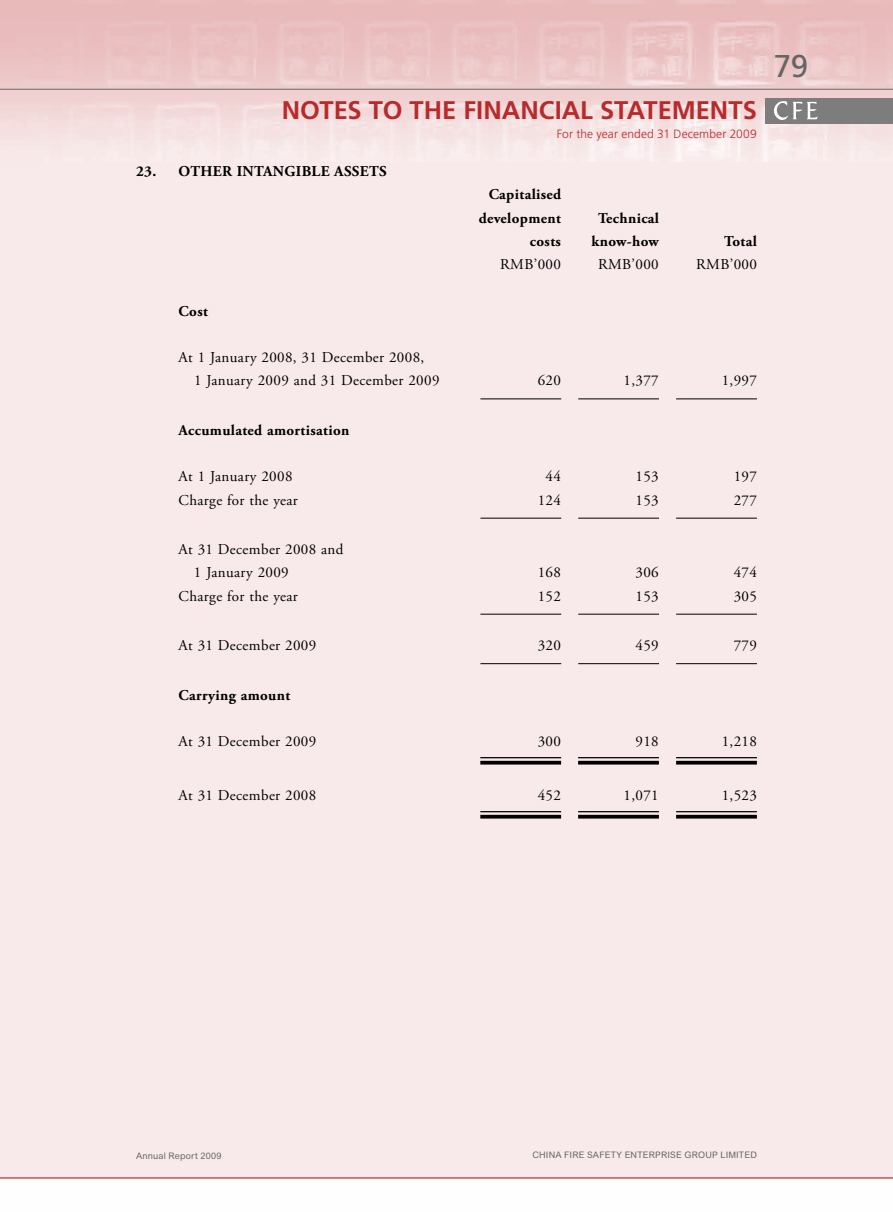
<style>
.page{position:relative;width:893px;height:1212px;background:#fff}
.page>*{position:absolute;margin:0;border:0;box-sizing:border-box;transform-origin:0 0}
.t1{font:31.5px "Frutiger LT Std";color:#666565}
.t2{font:700 25.5px "Frutiger LT Std";color:#b92a2c}
.t3{font:15px/23.2px "Adobe Garamond Pro";letter-spacing:.025em;color:#000}
.t4{font:700 15px/23.2px "Adobe Garamond Pro";letter-spacing:.025em;color:#000;text-align:right}
.t5{font:300 12px "Frutiger LT Std";letter-spacing:.01em;color:#b92a2c}
.t6{font:9px "Arial Rounded MT Std";letter-spacing:.025em;color:#666565}
</style>
<div class="page">
<div style="left:0;top:162px;width:893px;height:1016px;background:#f8eaea"></div>
<div style="left:765px;top:98px;width:128px;height:25px;background:#7d7d7d"></div>
<svg style="left:774px;top:101px;width:44px;height:19px"></svg>
<hr style="left:0;top:89px;width:893px;height:1px;background:#7d7d7d">
<hr style="left:0;top:1177px;width:893px;height:1px;background:#b92a2c">
<hr style="left:480px;top:398px;width:81px;height:1px;background:#000">
<hr style="left:578px;top:398px;width:81px;height:1px;background:#000">
<hr style="left:676px;top:398px;width:81px;height:1px;background:#000">
<hr style="left:480px;top:518px;width:81px;height:1px;background:#000">
<hr style="left:578px;top:518px;width:81px;height:1px;background:#000">
<hr style="left:676px;top:518px;width:81px;height:1px;background:#000">
<hr style="left:480px;top:614px;width:81px;height:1px;background:#000">
<hr style="left:578px;top:614px;width:81px;height:1px;background:#000">
<hr style="left:676px;top:614px;width:81px;height:1px;background:#000">
<hr style="left:480px;top:663px;width:81px;height:1px;background:#000">
<hr style="left:578px;top:663px;width:81px;height:1px;background:#000">
<hr style="left:676px;top:663px;width:81px;height:1px;background:#000">
<hr style="left:480px;top:757px;width:81px;height:1px;background:#000">
<hr style="left:480px;top:761px;width:81px;height:3px;background:#000">
<hr style="left:578px;top:757px;width:81px;height:1px;background:#000">
<hr style="left:578px;top:761px;width:81px;height:3px;background:#000">
<hr style="left:676px;top:757px;width:81px;height:1px;background:#000">
<hr style="left:676px;top:761px;width:81px;height:3px;background:#000">
<hr style="left:480px;top:811px;width:81px;height:1px;background:#000">
<hr style="left:480px;top:815px;width:81px;height:3px;background:#000">
<hr style="left:578px;top:811px;width:81px;height:1px;background:#000">
<hr style="left:578px;top:815px;width:81px;height:3px;background:#000">
<hr style="left:676px;top:811px;width:81px;height:1px;background:#000">
<hr style="left:676px;top:815px;width:81px;height:3px;background:#000">
<h2 class="t2" style="left:282px;top:95px;width:477px">NOTES TO THE FINANCIAL STATEMENTS</h2>
<p class="t4" style="left:136px;top:160px;width:252px">23. OTHER INTANGIBLE ASSETS</p>
<p class="t4" style="left:179px;top:300px;width:31px">Cost</p>
<p class="t3" style="left:194px;top:346px;width:247px;text-indent:-15px">At 1 January 2008, 31 December 2008,<br>1 January 2009 and 31 December 2009</p>
<p class="t5" style="left:557px;top:127px;width:202px">For the year ended 31 December 2009</p>
<p class="t4" style="left:479px;top:183px;width:84px">Capitalised development</p>
<p class="t4" style="left:598px;top:207px;width:63px">Technical</p>
<p class="t4" style="left:530px;top:230px;width:33px">costs</p>
<p class="t4" style="left:591px;top:230px;width:69px">know-how</p>
<p class="t4" style="left:724px;top:230px;width:34px">Total</p>
<p class="t3" style="left:500px;top:253px;width:62px">RMB’000</p>
<p class="t3" style="left:598px;top:253px;width:62px">RMB’000</p>
<p class="t3" style="left:696px;top:253px;width:62px">RMB’000</p>
<p class="t3" style="left:538px;top:370px;width:25px">620</p>
<p class="t3" style="left:623px;top:370px;width:37px">1,377</p>
<p class="t3" style="left:722px;top:370px;width:37px">1,997</p>
<p class="t4" style="left:179px;top:419px;width:172px">Accumulated amortisation</p>
<p class="t3" style="left:179px;top:466px;width:115px">At 1 January 2008</p>
<p class="t3" style="left:546px;top:466px;width:17px">44</p>
<p class="t3" style="left:635px;top:466px;width:25px">153</p>
<p class="t3" style="left:734px;top:466px;width:25px">197</p>
<p class="t3" style="left:179px;top:489px;width:121px">Charge for the year</p>
<p class="t3" style="left:538px;top:489px;width:25px">124</p>
<p class="t3" style="left:635px;top:489px;width:25px">153</p>
<p class="t3" style="left:734px;top:489px;width:25px">277</p>
<p class="t3" style="left:194px;top:538px;width:151px;text-indent:-15px">At 31 December 2008 and<br>1 January 2009</p>
<p class="t3" style="left:538px;top:562px;width:25px">168</p>
<p class="t3" style="left:635px;top:562px;width:25px">306</p>
<p class="t3" style="left:734px;top:562px;width:25px">474</p>
<p class="t3" style="left:179px;top:585px;width:121px">Charge for the year</p>
<p class="t3" style="left:538px;top:585px;width:25px">152</p>
<p class="t3" style="left:635px;top:585px;width:25px">153</p>
<p class="t3" style="left:734px;top:585px;width:25px">305</p>
<p class="t3" style="left:179px;top:634px;width:139px">At 31 December 2009</p>
<p class="t3" style="left:538px;top:634px;width:25px">320</p>
<p class="t3" style="left:635px;top:634px;width:25px">459</p>
<p class="t3" style="left:734px;top:634px;width:25px">779</p>
<p class="t4" style="left:179px;top:684px;width:113px">Carrying amount</p>
<p class="t3" style="left:179px;top:730px;width:139px">At 31 December 2009</p>
<p class="t3" style="left:538px;top:730px;width:25px">300</p>
<p class="t3" style="left:635px;top:730px;width:25px">918</p>
<p class="t3" style="left:722px;top:730px;width:37px">1,218</p>
<p class="t3" style="left:179px;top:784px;width:139px">At 31 December 2008</p>
<p class="t3" style="left:538px;top:784px;width:25px">452</p>
<p class="t3" style="left:623px;top:784px;width:37px">1,071</p>
<p class="t3" style="left:722px;top:784px;width:37px">1,523</p>
<h1 class="t1" style="left:774px;top:47px;width:36px">79</h1>
<p class="t6" style="left:136px;top:1151px;width:87px">Annual Report 2009</p>
<p class="t6" style="left:532px;top:1150px;width:226px">CHINA FIRE SAFETY ENTERPRISE GROUP LIMITED</p>
</div>
